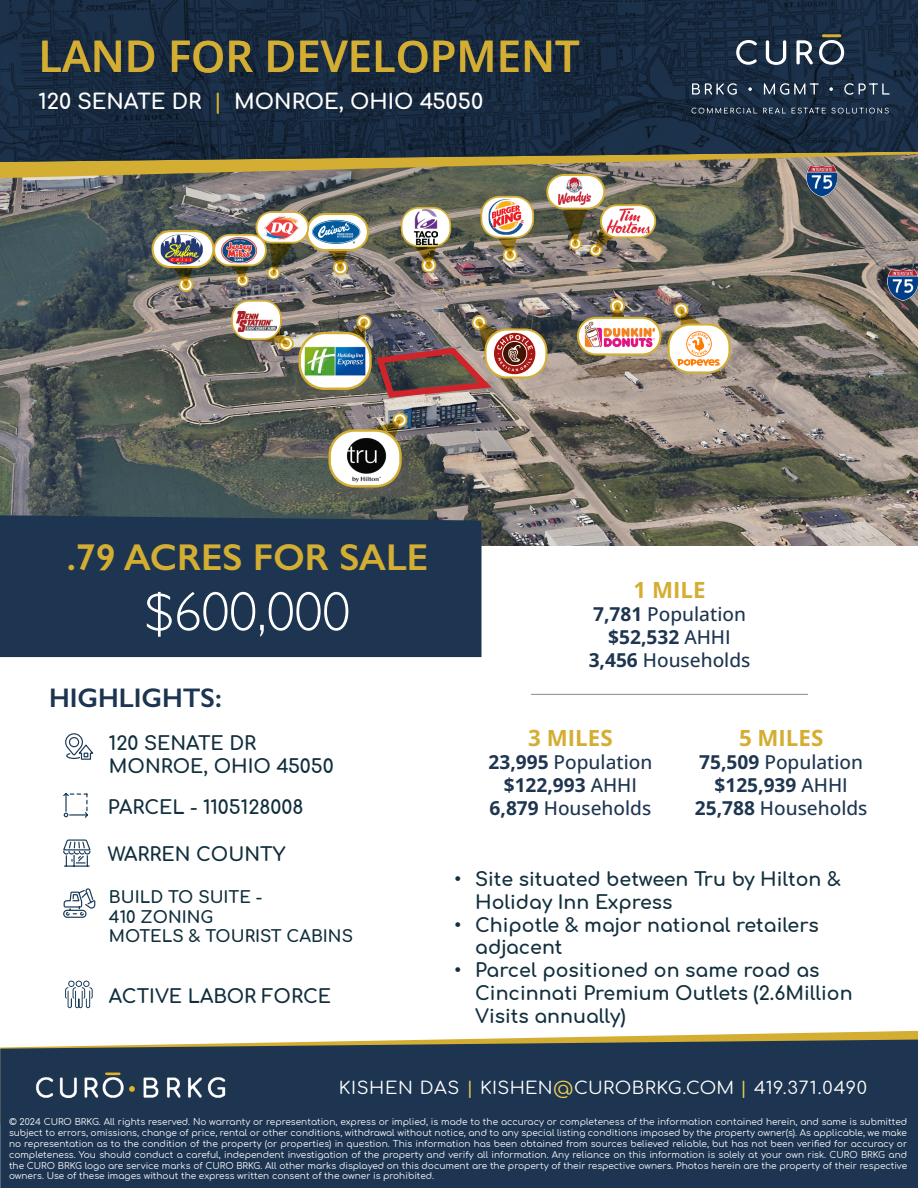
<style>
.page{position:relative;width:918px;height:1188px;background:#fff}
.page>*{position:absolute;margin:0;border:0;box-sizing:border-box;transform-origin:0 0}
.t1{font:300 55.5px "Gill Sans";color:#fff}
.t2{font:600 43.5px "Open Sans";color:#d4ae33}
.t3{font:600 37.5px "Gill Sans";color:#d4ae33}
.t4{font:600 27px "Gill Sans";color:#1d3550}
.t5{font:700 22.35px "Open Sans";color:#d4ae33}
.t6{font:700 21px "Comfortaa";color:#fff}
.t7{font:500 19.05px "Open Sans";color:#1e3550}
.t8{font:700 19.05px "Open Sans";color:#1e3550}
.t9{font:700 18.9px/22.8px "Comfortaa";color:#112f3d}
.t10{font:17.1px "Comfortaa";letter-spacing:.025em;color:#fff;scale:1.05 1}
.t11{font:700 16.5px/19.8px "Comfortaa";color:#112f3d}
.Paragraph_Style_1{font:9px/10.8px "Comfortaa";color:#fff;text-align:justify}
.s1{color:#d4ae33}
.s2{font-weight:700}
.s3{font-weight:500}
.s4{color:#eecf55}
</style>
<div class="page">
<img style="left:1px;top:178px;width:917px;height:367px">
<svg style="left:0;top:162px;width:918px;height:16px;background:#968657"></svg>
<div style="left:0;top:515px;width:482px;height:142px;background:#1d3550"></div>
<svg style="left:417px;top:1031px;width:501px;height:9px"></svg>
<div style="left:0;top:1040px;width:918px;height:148px;background:#1d3550"></div>
<img style="left:32px;top:1067px;width:202px;height:30px">
<svg style="left:63px;top:793px;width:25px;height:25px"></svg>
<svg style="left:65px;top:733px;width:29px;height:27px"></svg>
<svg style="left:63px;top:839px;width:33px;height:79px"></svg>
<svg style="left:65px;top:980px;width:28px;height:29px"></svg>
<img style="left:0;top:0;width:918px;height:162px">
<svg style="left:736px;top:40px;width:21px;height:25px"></svg>
<svg style="left:766px;top:40px;width:20px;height:25px"></svg>
<svg style="left:796px;top:40px;width:17px;height:24px"></svg>
<svg style="left:819px;top:40px;width:25px;height:25px"></svg>
<hr style="left:822px;top:34px;width:19px;height:3px;background:#d4ae33">
<svg style="left:692px;top:83px;width:45px;height:12px"></svg>
<svg style="left:764px;top:83px;width:55px;height:12px"></svg>
<svg style="left:844px;top:83px;width:46px;height:12px"></svg>
<svg style="left:692px;top:108px;width:65px;height:6px"></svg>
<svg style="left:763px;top:108px;width:23px;height:5px"></svg>
<svg style="left:792px;top:108px;width:97px;height:6px"></svg>
<svg style="left:748px;top:87px;width:4px;height:4px"></svg>
<svg style="left:829px;top:87px;width:4px;height:4px"></svg>
<hr style="left:531px;top:694px;width:277px;height:1px;background:#939598">
<svg style="left:392px;top:412px;width:16px;height:16px"></svg>
<svg style="left:394px;top:414px;width:12px;height:12px"></svg>
<svg style="left:368px;top:419px;width:33px;height:14px"></svg>
<img style="left:330px;top:433px;width:71px;height:53px">
<div style="left:328px;top:429px;width:74px;height:58px;border:2px solid #d4ae33;border-radius:25px"></div>
<svg style="left:300px;top:333px;width:71px;height:56px"></svg>
<img style="left:305px;top:347px;width:33px;height:28px">
<div style="left:298px;top:332px;width:74px;height:58px;border:2px solid #d4ae33;border-radius:25px"></div>
<div style="left:669px;top:325px;width:60px;height:47px;background:#fff;border-radius:21px"></div>
<svg style="left:673px;top:302px;width:48px;height:64px"></svg>
<div style="left:668px;top:323px;width:62px;height:51px;border:2px solid #d4ae33;border-radius:21px"></div>
<div style="left:486px;top:330px;width:60px;height:47px;background:#fff;border-radius:21px"></div>
<div style="left:494px;top:333px;width:41px;height:41px;background:#a81612;border-radius:50%"></div>
<img style="left:338px;top:314px;width:195px;height:88px">
<div style="left:485px;top:328px;width:62px;height:51px;border:2px solid #d4ae33;border-radius:21px"></div>
<svg style="left:411px;top:246px;width:30px;height:28px"></svg>
<div style="left:402px;top:208px;width:48px;height:38px;background:#fff;border-radius:17px"></div>
<img style="left:415px;top:210px;width:22px;height:34px">
<div style="left:401px;top:207px;width:50px;height:40px;border:2px solid #d4ae33;border-radius:17px"></div>
<svg style="left:279px;top:336px;width:15px;height:15px"></svg>
<div style="left:280px;top:338px;width:12px;height:11px;background:#d4ae33;border:2px solid #fff;border-radius:50%"></div>
<svg style="left:256px;top:314px;width:32px;height:30px"></svg>
<div style="left:232px;top:301px;width:49px;height:38px;background:#fff;border-radius:17px"></div>
<img style="left:236px;top:311px;width:41px;height:20px">
<div style="left:231px;top:300px;width:51px;height:40px;border:2px solid #d4ae33;border-radius:17px"></div>
<svg style="left:307px;top:214px;width:61px;height:36px"></svg>
<div style="left:312px;top:219px;width:49px;height:25px;border:1px solid #fff;border-radius:50%"></div>
<svg style="left:312px;top:220px;width:48px;height:24px"></svg>
<svg style="left:312px;top:221px;width:48px;height:22px"></svg>
<svg style="left:313px;top:221px;width:46px;height:22px"></svg>
<svg style="left:318px;top:223px;width:37px;height:53px;background:#798d94"></svg>
<div style="left:306px;top:213px;width:63px;height:38px;border:2px solid #d4ae33;border-radius:18px"></div>
<svg style="left:168px;top:268px;width:30px;height:25px"></svg>
<svg style="left:153px;top:231px;width:60px;height:36px"></svg>
<img style="left:161px;top:234px;width:42px;height:30px">
<div style="left:152px;top:230px;width:62px;height:38px;border:2px solid #d4ae33;border-radius:18px"></div>
<svg style="left:227px;top:266px;width:26px;height:21px"></svg>
<svg style="left:214px;top:235px;width:52px;height:30px"></svg>
<img style="left:221px;top:237px;width:36px;height:26px">
<div style="left:213px;top:234px;width:54px;height:32px;border:2px solid #d4ae33;border-radius:15px"></div>
<svg style="left:266px;top:243px;width:30px;height:37px"></svg>
<svg style="left:256px;top:212px;width:52px;height:31px"></svg>
<img style="left:263px;top:215px;width:36px;height:25px">
<div style="left:256px;top:211px;width:53px;height:33px;border:2px solid #d4ae33;border-radius:15px"></div>
<svg style="left:547px;top:175px;width:57px;height:34px"></svg>
<img style="left:559px;top:178px;width:32px;height:27px">
<div style="left:546px;top:174px;width:59px;height:36px;border:2px solid #d4ae33;border-radius:17px"></div>
<img style="left:562px;top:205px;width:66px;height:52px">
<svg style="left:601px;top:205px;width:54px;height:32px"></svg>
<img style="left:607px;top:208px;width:43px;height:26px">
<div style="left:600px;top:204px;width:56px;height:34px;border:2px solid #d4ae33;border-radius:16px"></div>
<svg style="left:492px;top:237px;width:30px;height:26px"></svg>
<svg style="left:481px;top:197px;width:52px;height:41px"></svg>
<img style="left:489px;top:199px;width:35px;height:36px">
<div style="left:481px;top:196px;width:53px;height:42px;border:2px solid #d4ae33;border-radius:18px"></div>
<svg style="left:603px;top:298px;width:30px;height:19px"></svg>
<div style="left:578px;top:318px;width:82px;height:36px;background:#fff;border-radius:18px"></div>
<img style="left:584px;top:321px;width:71px;height:26px">
<div style="left:577px;top:317px;width:84px;height:39px;border:2px solid #d4ae33;border-radius:18px"></div>
<img style="left:806px;top:166px;width:31px;height:30px">
<img style="left:887px;top:270px;width:31px;height:31px">
<p class="t2" style="left:38px;top:27px;width:543px">LAND FOR DEVELOPMENT</p>
<p class="t6" style="left:38px;top:82px;width:446px">120 SENATE DR <span class="s1">|</span> MONROE, OHIO 45050</p>
<p class="t3" style="left:67px;top:535px;width:363px">.79 ACRES FOR SALE</p>
<p class="t1" style="left:145px;top:568px;width:207px">$600,000</p>
<p class="t4" style="left:49px;top:681px;width:174px">HIGHLIGHTS:</p>
<p class="t5" style="left:634px;top:574px;width:74px">1 MILE</p>
<p class="t7" style="left:593px;top:601px;width:154px"><span class="s2">7,781</span> Population</p>
<p class="t8" style="left:608px;top:624px;width:124px">$52,532 <span class="s3">AHHI</span></p>
<p class="t7" style="left:589px;top:647px;width:163px"><span class="s2">3,456</span> Households</p>
<p class="t9" style="left:109px;top:729px;width:226px">120 SENATE DR<br>MONROE, OHIO 45050</p>
<p class="t9" style="left:108px;top:793px;width:197px">PARCEL - 1105128008</p>
<p class="t9" style="left:108px;top:841px;width:179px">WARREN COUNTY</p>
<p class="t11" style="left:109px;top:885px;width:155px">BUILD TO SUITE -<br>410 ZONING</p>
<p class="t11" style="left:109px;top:924px;width:246px">MOTELS &amp; TOURIST CABINS</p>
<p class="t9" style="left:109px;top:982px;width:224px">ACTIVE LABOR FORCE</p>
<p class="t5" style="left:528px;top:722px;width:86px">3 MILES</p>
<p class="t7" style="left:489px;top:749px;width:165px"><span class="s2">23,995</span> Population</p>
<p class="t8" style="left:504px;top:771px;width:135px">$122,993 <span class="s3">AHHI</span></p>
<p class="t7" style="left:490px;top:795px;width:163px"><span class="s2">6,879</span> Households</p>
<p class="t5" style="left:739px;top:722px;width:86px">5 MILES</p>
<p class="t7" style="left:699px;top:749px;width:165px"><span class="s2">75,509</span> Population</p>
<p class="t8" style="left:714px;top:771px;width:135px">$125,939 <span class="s3">AHHI</span></p>
<p class="t7" style="left:695px;top:795px;width:174px"><span class="s2">25,788</span> Households</p>
<p class="t9" style="left:475px;top:865px;width:367px;text-indent:-21px">• Site situated between Tru by Hilton &amp;<br>Holiday Inn Express</p>
<p class="t9" style="left:475px;top:911px;width:345px;text-indent:-21px">• Chipotle &amp; major national retailers adjacent</p>
<p class="t9" style="left:475px;top:956px;width:379px;text-indent:-21px">• Parcel positioned on same road as<br>Cincinnati Premium Outlets (2.6Million<br>Visits annually)</p>
<p class="t10" style="left:339px;top:1072px;width:505px">KISHEN DAS <span class="s4">|</span> KISHEN<span class="s4">@</span>CUROBRKG.COM <span class="s4">|</span> 419.371.0490</p>
<p class="Paragraph_Style_1" style="left:9px;top:1116px;width:900px">© 2024 CURO BRKG. All rights reserved. No warranty or representation, express or implied, is made to the accuracy or completeness of the information contained herein, and same is submitted subject to errors, omissions, change of price, rental or other conditions, withdrawal without notice, and to any special listing conditions imposed by the property owner(s). As applicable, we make no representation as to the condition of the property (or properties) in question. This information has been obtained from sources believed reliable, but has not been verified for accuracy or completeness. You should conduct a careful, independent investigation of the property and verify all information. Any reliance on this information is solely at your own risk. CURO BRKG and the CURO BRKG logo are service marks of CURO BRKG. All other marks displayed on this document are the property of their respective owners. Photos herein are the property of their respective owners. Use of these images without the express written consent of the owner is prohibited.</p>
</div>
